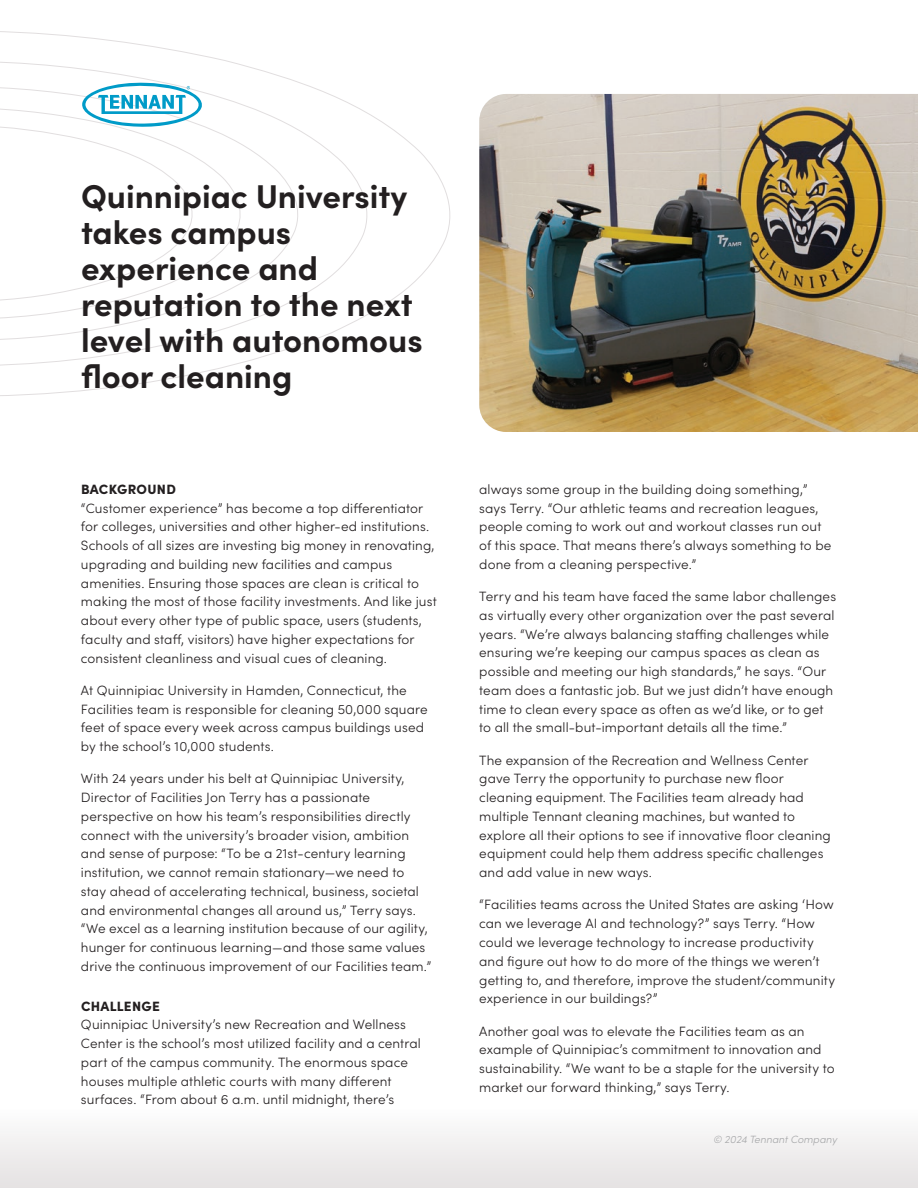
<style>
.page{position:relative;width:918px;height:1188px;background:#fff}
.page>*{position:absolute;margin:0;border:0;box-sizing:border-box;transform-origin:0 0}
.t1{font:700 33px/36px "Sofia Pro";color:#231f20}
.t2{font:300 13.5px/18.8px "Sofia Pro";letter-spacing:.01em;color:#231f20}
.t3{font:900 13.5px "Sofia Pro";letter-spacing:.02em;color:#231f20}
.t4{font:italic 300 10.5px "Sofia Pro";color:#a7a8aa}
</style>
<div class="page">
<svg style="left:0;top:31px;width:451px;height:365px"></svg>
<svg style="left:0;top:82px;width:203px;height:225px"></svg>
<div style="left:0;top:1107px;width:918px;height:81px;background:linear-gradient(to right,#f1f0f0,#f1f0f0)"></div>
<img style="left:479px;top:94px;width:439px;height:338px">
<h1 class="t1" style="left:81px;top:176px;width:343px">Quinnipiac University takes campus experience and reputation to the next level with autonomous floor cleaning</h1>
<p class="t3" style="left:81px;top:479px;width:96px">BACKGROUND</p>
<p class="t2" style="left:81px;top:498px;width:357px">“Customer experience” has become a top differentiator for colleges, universities and other higher-ed institutions.<br>Schools of all sizes are investing big money in renovating, upgrading and building new facilities and campus amenities. Ensuring those spaces are clean is critical to making the most of those facility investments. And like just about every other type of public space, users (students, faculty and staff, visitors) have higher expectations for consistent cleanliness and visual cues of cleaning.</p>
<p class="t2" style="left:81px;top:680px;width:348px">At Quinnipiac University in Hamden, Connecticut, the Facilities team is responsible for cleaning 50,000 square feet of space every week across campus buildings used by the school’s 10,000 students.</p>
<p class="t2" style="left:81px;top:769px;width:352px">With 24 years under his belt at Quinnipiac University, Director of Facilities Jon Terry has a passionate perspective on how his team’s responsibilities directly connect with the university’s broader vision, ambition and sense of purpose: “To be a 21st-century learning institution, we cannot remain stationary—we need to stay ahead of accelerating technical, business, societal and environmental changes all around us,” Terry says. “We excel as a learning institution because of our agility, hunger for continuous learning—and those same values drive the continuous improvement of our Facilities team.”</p>
<p class="t3" style="left:81px;top:995px;width:80px">CHALLENGE</p>
<p class="t2" style="left:81px;top:1015px;width:341px">Quinnipiac University’s new Recreation and Wellness Center is the school’s most utilized facility and a central part of the campus community. The enormous space houses multiple athletic courts with many different surfaces. “From about 6 a.m. until midnight, there’s</p>
<p class="t2" style="left:479px;top:479px;width:354px">always some group in the building doing something,” says Terry. “Our athletic teams and recreation leagues, people coming to work out and workout classes run out of this space. That means there’s always something to be done from a cleaning perspective.”</p>
<p class="t2" style="left:479px;top:586px;width:358px">Terry and his team have faced the same labor challenges as virtually every other organization over the past several years. “We’re always balancing staffing challenges while ensuring we’re keeping our campus spaces as clean as possible and meeting our high standards,” he says. “Our team does a fantastic job. But we just didn’t have enough time to clean every space as often as we’d like, or to get to all the small-but-important details all the time.”</p>
<p class="t2" style="left:479px;top:750px;width:353px">The expansion of the Recreation and Wellness Center gave Terry the opportunity to purchase new floor cleaning equipment. The Facilities team already had multiple Tennant cleaning machines, but wanted to explore all their options to see if innovative floor cleaning equipment could help them address specific challenges and add value in new ways.</p>
<p class="t2" style="left:479px;top:895px;width:357px">“Facilities teams across the United States are asking ‘How can we leverage AI and technology?” says Terry. “How could we leverage technology to increase productivity and figure out how to do more of the things we weren’t getting to, and therefore, improve the student/community experience in our buildings?”</p>
<p class="t2" style="left:479px;top:1021px;width:357px">Another goal was to elevate the Facilities team as an example of Quinnipiac’s commitment to innovation and sustainability. “We want to be a staple for the university to market our forward thinking,” says Terry.</p>
<p class="t4" style="left:713px;top:1132px;width:125px">© 2024 Tennant Company</p>
</div>
